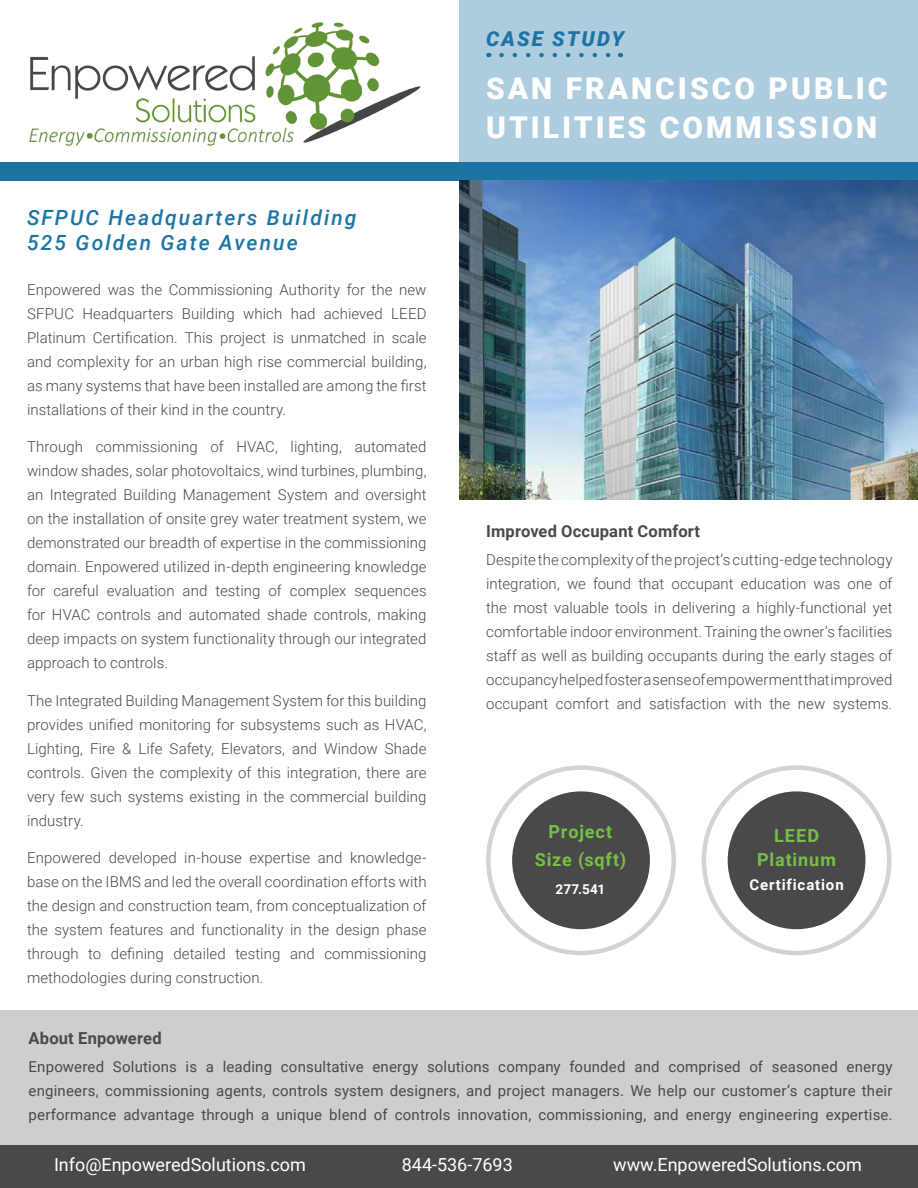
<style>
.page{position:relative;width:918px;height:1188px;background:#fff}
.page>*{position:absolute;margin:0;border:0;box-sizing:border-box;transform-origin:0 0}
.t1{font:900 30px/39px "Roboto";letter-spacing:.1em;color:#fff}
.t2{font:italic 500 21px "Roboto";letter-spacing:.1em;color:#1c74a5}
.t3{font:italic 900 20.55px "Roboto";letter-spacing:.1em;color:#1c74a5}
.t4{font:18px "Roboto";color:#fff}
.body_text_center{font:700 18px/24px "Roboto";letter-spacing:.05em;color:#76c044;text-align:center}
.body_text_right{font:700 16.5px "Roboto";letter-spacing:.01em;color:#49494c}
.body_text_paragraph{font:300 15px/24px "Roboto";letter-spacing:.005em;color:#49494c;text-align:justify}
.body_text_right-2{font:300 15px/24px "Roboto";letter-spacing:.005em;color:#49494c;text-align:justify}
.body_text_right-3{font:15px/24px "Roboto";letter-spacing:.01em;color:#49494c;text-align:justify}
.body_text_center-2{font:700 15px "Roboto";letter-spacing:.06em;color:#fff}
.body_text_center-3{font:700 13.5px "Roboto";letter-spacing:.02em;color:#fff}
</style>
<div class="page">
<div style="left:459px;top:0;width:459px;height:178px;background:#adccde"></div>
<div style="left:0;top:162px;width:918px;height:19px;background:#1c74a5"></div>
<div style="left:0;top:1010px;width:918px;height:135px;background:#cecece"></div>
<div style="left:702px;top:765px;width:190px;height:190px;border:4px solid #d2d3d3;border-radius:50%"></div>
<div style="left:728px;top:791px;width:137px;height:138px;background:#49494c;border-radius:50%"></div>
<svg style="left:501px;top:53px;width:110px;height:4px"></svg>
<div style="left:486px;top:765px;width:190px;height:190px;border:4px solid #d2d3d3;border-radius:50%"></div>
<div style="left:512px;top:791px;width:138px;height:138px;background:#49494c;border-radius:50%"></div>
<img style="left:29px;top:22px;width:392px;height:123px">
<div style="left:0;top:1145px;width:918px;height:43px;background:#49494c"></div>
<img style="left:460px;top:181px;width:458px;height:318px">
<p class="t2" style="left:27px;top:203px;width:331px">SFPUC Headquarters Building</p>
<p class="t2" style="left:27px;top:228px;width:272px">525 Golden Gate Avenue</p>
<p class="body_text_paragraph" style="left:27px;top:277px;width:401px">Enpowered was the Commissioning Authority for the new SFPUC Headquarters Building which had achieved LEED Platinum Certification. This project is unmatched in scale and complexity for an urban high rise commercial building, as many systems that have been installed are among the first installations of their kind in the country.</p>
<p class="body_text_paragraph" style="left:27px;top:434px;width:401px">Through commissioning of HVAC, lighting, automated window shades, solar photovoltaics, wind turbines, plumbing, an Integrated Building Management System and oversight on the installation of onsite grey water treatment system, we demonstrated our breadth of expertise in the commissioning domain. Enpowered utilized in-depth engineering knowledge for careful evaluation and testing of complex sequences for HVAC controls and automated shade controls, making deep impacts on system functionality through our integrated approach to controls.</p>
<p class="body_text_paragraph" style="left:27px;top:688px;width:401px">The Integrated Building Management System for this building provides unified monitoring for subsystems such as HVAC, Lighting, Fire &amp; Life Safety, Elevators, and Window Shade controls. Given the complexity of this integration, there are very few such systems existing in the commercial building industry.</p>
<p class="body_text_paragraph" style="left:27px;top:845px;width:401px">Enpowered developed in-house expertise and knowledge&shy;base on the IBMS and led the overall coordination efforts with the design and construction team, from conceptualization of the system features and functionality in the design phase through to defining detailed testing and commissioning methodologies during construction.</p>
<p class="t3" style="left:486px;top:25px;width:140px">CASE STUDY</p>
<p class="t1" style="left:486px;top:67px;width:403px">SAN FRANCISCO PUBLIC<br>UTILITIES COMMISSION</p>
<p class="body_text_right" style="left:486px;top:519px;width:215px">Improved Occupant Comfort</p>
<p class="body_text_right-2" style="left:486px;top:547px;width:408px">Despite the complexity of the project’s cutting-edge technology integration, we found that occupant education was one of the most valuable tools in delivering a highly-functional yet comfortable indoor environment. Training the owner’s facilities staff as well as building occupants during the early stages of occupancy helped foster a sense of empowerment that improved occupant comfort and satisfaction with the new systems.</p>
<p class="body_text_center" style="left:549px;top:819px;width:65px">Project</p>
<p class="body_text_center" style="left:535px;top:847px;width:93px">Size (sqft)</p>
<p class="body_text_center-3" style="left:556px;top:880px;width:51px">277.541</p>
<p class="body_text_center" style="left:757px;top:823px;width:80px">LEED<br>Platinum</p>
<p class="body_text_center-2" style="left:749px;top:874px;width:96px">Certification</p>
<p class="body_text_right" style="left:28px;top:1027px;width:135px">About Enpowered</p>
<p class="body_text_right-3" style="left:28px;top:1054px;width:866px">Enpowered Solutions is a leading consultative energy solutions company founded and comprised of seasoned energy engineers, commissioning agents, controls system designers, and project managers. We help our customer’s capture their performance advantage through a unique blend of controls innovation, commissioning, and energy engineering expertise.</p>
<p class="t4" style="left:54px;top:1152px;width:253px">Info@EnpoweredSolutions.com</p>
<p class="t4" style="left:402px;top:1152px;width:113px">844-536-7693</p>
<p class="t4" style="left:613px;top:1152px;width:250px">www.EnpoweredSolutions.com</p>
</div>
